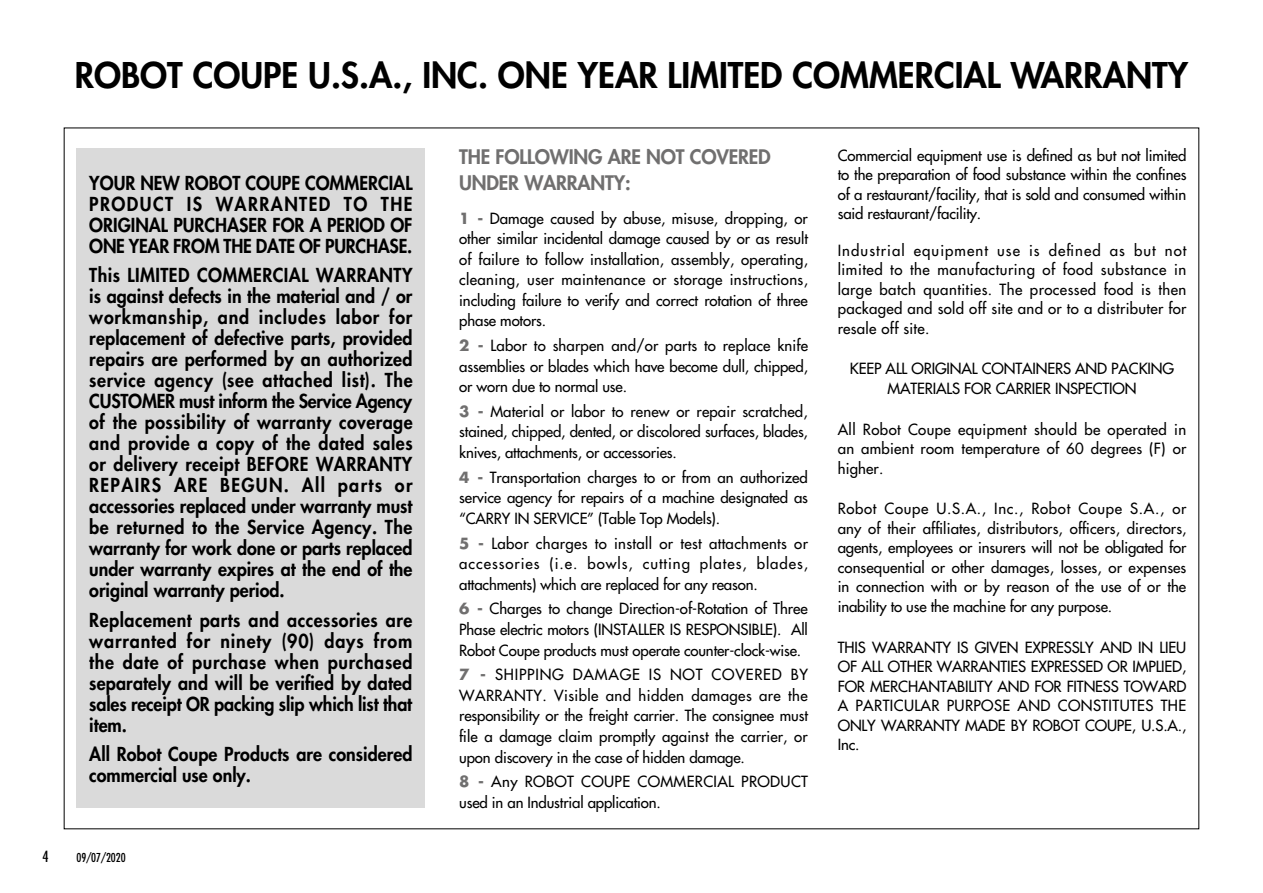
<style>
.page{position:relative;width:1263px;height:893px;background:#fff}
.page>*{position:absolute;margin:0;border:0;box-sizing:border-box;transform-origin:0 0}
.t1{font:800 34.5px "Futura";color:#000}
.t2{font:800 19.5px/26px "Futura";letter-spacing:-.01em;color:#706f6f}
.t3{font:800 18.75px/21px "Futura";color:#000;text-align:justify;scale:.95 1}
.t4{font:15px/19.5px "Futura";letter-spacing:-.01em;color:#000;text-align:justify}
.t5{font:15px/20.5px "Futura";letter-spacing:.025em;color:#000}
.t6{font:condensed 15px "Futura";color:#000}
.t7{font:condensed 12px "Futura";color:#000}
.s1{font-weight:700;color:#706f6f}
</style>
<div class="page">
<div style="left:77px;top:149px;width:348px;height:659px;background:#dadada"></div>
<h1 class="t1" style="left:75px;top:53px;width:1115px">ROBOT COUPE U.S.A., INC. ONE YEAR LIMITED COMMERCIAL WARRANTY</h1>
<p class="t3" style="left:89px;top:172px;width:342px">YOUR NEW ROBOT COUPE COMMERCIAL PRODUCT IS WARRANTED TO THE ORIGINAL PURCHASER FOR A PERIOD OF ONE YEAR FROM THE DATE OF PURCHASE.</p>
<p class="t3" style="left:89px;top:265px;width:342px">This LIMITED COMMERCIAL WARRANTY is against defects in the material and / or workmanship, and includes labor for replacement of defective parts, provided repairs are performed by an authorized service agency (see attached list). The CUSTOMER must inform the Service Agency of the possibility of warranty coverage and provide a copy of the dated sales or delivery receipt BEFORE WARRANTY REPAIRS ARE BEGUN. All parts or accessories replaced under warranty must be returned to the Service Agency. The warranty for work done or parts replaced under warranty expires at the end of the original warranty period.</p>
<p class="t3" style="left:89px;top:609px;width:342px">Replacement parts and accessories are warranted for ninety (90) days from the date of purchase when purchased separately and will be verified by dated sales receipt OR packing slip which list that item.</p>
<p class="t3" style="left:89px;top:744px;width:342px">All Robot Coupe Products are considered commercial use only.</p>
<p class="t6" style="left:43px;top:847px;width:8px">4</p>
<p class="t7" style="left:77px;top:850px;width:51px">09/07/2020</p>
<h2 class="t2" style="left:459px;top:144px;width:313px">THE FOLLOWING ARE NOT COVERED<br>UNDER WARRANTY:</h2>
<p class="t4" style="left:459px;top:208px;width:350px;line-height:20.5px"><span class="s1">1 -</span> Damage caused by abuse, misuse, dropping, or other similar incidental damage caused by or as result of failure to follow installation, assembly, operating, cleaning, user maintenance or storage instructions, including failure to verify and correct rotation of three phase motors.</p>
<p class="t4" style="left:459px;top:335px;width:350px;line-height:20.5px"><span class="s1">2 -</span> Labor to sharpen and/or parts to replace knife assemblies or blades which have become dull, chipped, or worn due to normal use.</p>
<p class="t4" style="left:459px;top:401px;width:350px;line-height:20.5px"><span class="s1">3 -</span> Material or labor to renew or repair scratched, stained, chipped, dented, or discolored surfaces, blades, knives, attachments, or accessories.</p>
<p class="t4" style="left:459px;top:467px;width:350px;line-height:20.5px"><span class="s1">4 -</span> Transportation charges to or from an authorized service agency for repairs of a machine designated as “CARRY IN SERVICE” (Table Top Models).</p>
<p class="t4" style="left:459px;top:533px;width:350px;line-height:20.5px"><span class="s1">5 -</span> Labor charges to install or test attachments or accessories (i.e. bowls, cutting plates, blades, attachments) which are replaced for any reason.</p>
<p class="t4" style="left:459px;top:599px;width:350px;line-height:20.5px"><span class="s1">6 -</span> Charges to change Direction-of-Rotation of Three Phase electric motors (INSTALLER IS RESPONSIBLE). All Robot Coupe products must operate counter-clock-wise.</p>
<p class="t4" style="left:459px;top:665px;width:350px;line-height:20.5px"><span class="s1">7 -</span> SHIPPING DAMAGE IS NOT COVERED BY WARRANTY. Visible and hidden damages are the responsibility or the freight carrier. The consignee must file a damage claim promptly against the carrier, or upon discovery in the case of hidden damage.</p>
<p class="t5" style="left:459px;top:771px;width:350px"><span class="s1">8 -</span> Any ROBOT COUPE COMMERCIAL PRODUCT used in an Industrial application.</p>
<p class="t4" style="left:838px;top:145px;width:350px">Commercial equipment use is defined as but not limited to the preparation of food substance within the confines of a restaurant/facility, that is sold and consumed within said restaurant/facility.</p>
<p class="t4" style="left:838px;top:240px;width:350px">Industrial equipment use is defined as but not limited to the manufacturing of food substance in large batch quantities. The processed food is then packaged and sold off site and or to a distributer for resale off site.</p>
<p class="t4" style="left:850px;top:359px;width:326px;text-align:center">KEEP ALL ORIGINAL CONTAINERS AND PACKING<br>MATERIALS FOR CARRIER INSPECTION</p>
<p class="t4" style="left:838px;top:419px;width:350px">All Robot Coupe equipment should be operated in an ambient room temperature of 60 degrees (F) or higher.</p>
<p class="t4" style="left:838px;top:499px;width:350px">Robot Coupe U.S.A., Inc., Robot Coupe S.A., or any of their affiliates, distributors, officers, directors, agents, employees or insurers will not be obligated for consequential or other damages, losses, or expenses in connection with or by reason of the use of or the inability to use the machine for any purpose.</p>
<p class="t4" style="left:838px;top:637px;width:350px">THIS WARRANTY IS GIVEN EXPRESSLY AND IN LIEU OF ALL OTHER WARRANTIES EXPRESSED OR IMPLIED, FOR MERCHANTABILITY AND FOR FITNESS TOWARD A PARTICULAR PURPOSE AND CONSTITUTES THE ONLY WARRANTY MADE BY ROBOT COUPE, U.S.A., Inc.</p>
</div>
